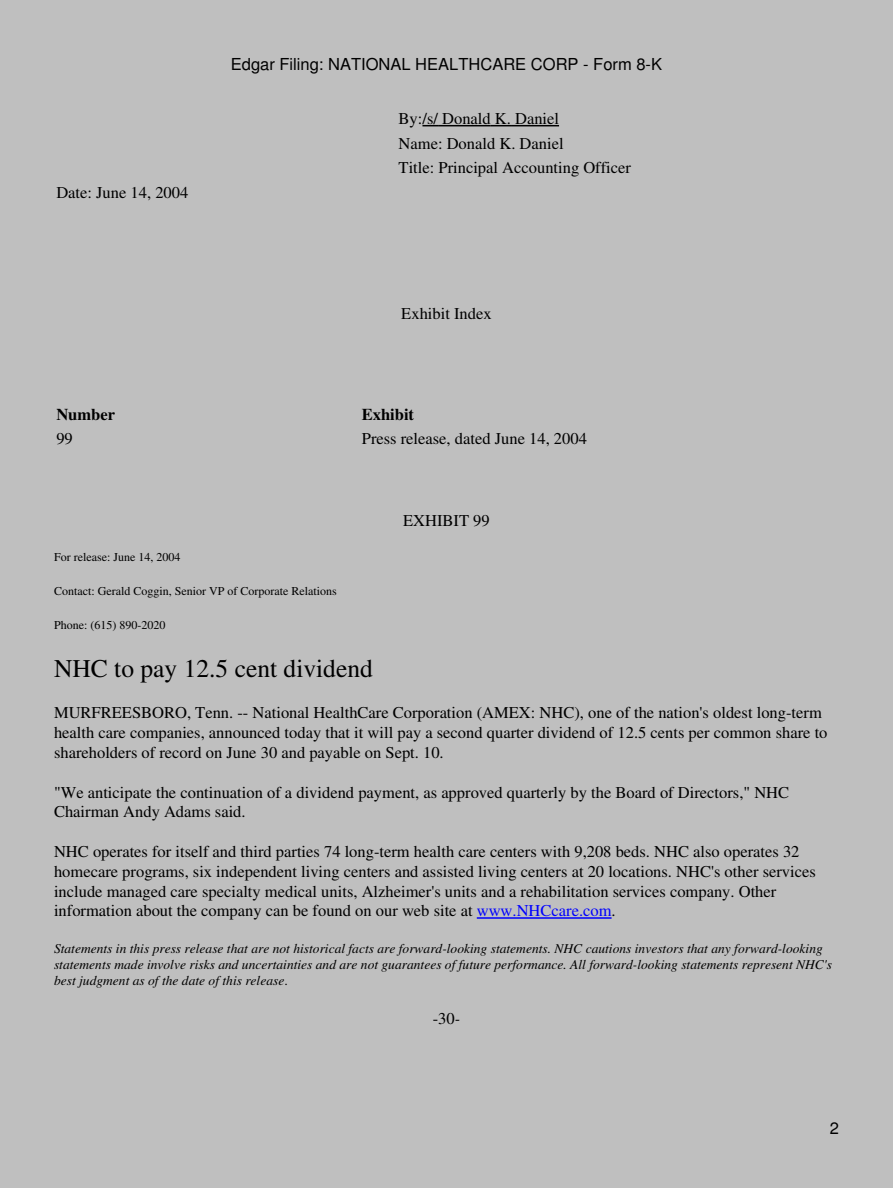
<style>
.page{position:relative;width:893px;height:1188px;background:#fff}
.page>*{position:absolute;margin:0;border:0;box-sizing:border-box;transform-origin:0 0}
.t1{font:25.5px "Times";color:#000}
.t2{font:16.5px/19.8px "Times";color:#000}
.t3{font:16.5px "Helvetica";color:#000}
.t4{font:700 16.5px "Times";color:#000}
.t5{font:italic 13.5px/16.2px "Times";color:#000}
.t6{font:12px "Times";color:#000}
.s1{color:#00f}
.s2{font-style:normal}
.s3{font-style:italic}
</style>
<div class="page">
<div style="left:0;top:0;width:892px;height:1188px;background:#bfbfbf"></div>
<svg style="left:422px;top:125px;width:16px;height:1px"></svg>
<hr style="left:438px;top:125px;width:52px;height:1px;background:#000">
<svg style="left:490px;top:125px;width:21px;height:1px"></svg>
<hr style="left:511px;top:125px;width:48px;height:1px;background:#000">
<hr style="left:477px;top:917px;width:134px;height:2px;background:#00f">
<p class="t3" style="left:231px;top:58px;width:432px">Edgar Filing: NATIONAL HEALTHCARE CORP - Form 8-K</p>
<p class="t2" style="left:56px;top:184px;width:133px">Date: June 14, 2004</p>
<p class="t2" style="left:398px;top:108px;width:234px;line-height:24.5px">By:/s/ Donald K. Daniel<br>Name: Donald K. Daniel<br>Title: Principal Accounting Officer</p>
<p class="t2" style="left:401px;top:305px;width:92px">Exhibit Index</p>
<p class="t4" style="left:56px;top:409px;width:60px">Number</p>
<p class="t4" style="left:362px;top:409px;width:54px">Exhibit</p>
<p class="t2" style="left:56px;top:431px;width:18px">99</p>
<p class="t2" style="left:362px;top:431px;width:226px">Press release, dated June 14, 2004</p>
<p class="t2" style="left:403px;top:512px;width:88px">EXHIBIT 99</p>
<p class="t6" style="left:54px;top:553px;width:128px">For release: June 14, 2004</p>
<p class="t6" style="left:54px;top:587px;width:284px">Contact: Gerald Coggin, Senior VP of Corporate Relations</p>
<p class="t6" style="left:54px;top:621px;width:113px">Phone: (615) 890-2020</p>
<h1 class="t1" style="left:54px;top:660px;width:320px">NHC to pay 12.5 cent dividend</h1>
<p class="t2" style="left:54px;top:705px;width:775px">MURFREESBORO, Tenn. -- National HealthCare Corporation (AMEX: NHC), one of the nation's oldest long-term health care companies, announced today that it will pay a second quarter dividend of 12.5 cents per common share to shareholders of record on June 30 and payable on Sept. 10.</p>
<p class="t2" style="left:54px;top:784px;width:736px">"We anticipate the continuation of a dividend payment, as approved quarterly by the Board of Directors," NHC<br>Chairman Andy Adams said.</p>
<p class="t2" style="left:54px;top:843px;width:763px">NHC operates for itself and third parties 74 long-term health care centers with 9,208 beds. NHC also operates 32 homecare programs, six independent living centers and assisted living centers at 20 locations. NHC's other services include managed care specialty medical units, Alzheimer's units and a rehabilitation services company. Other information about the company can be found on our web site at <span class="s1">www.NHCcare.com</span>.</p>
<p class="t5" style="left:54px;top:942px;width:779px">Statements in this press release that are not historical facts are forward-looking statements. NHC cautions investors that any forward-looking statements made involve risks and uncertainties and are not guarantees of future performance. All forward-looking statements represent NHC's best judgment as of the date of this release<span class="s2">.</span></p>
<p class="t2" style="left:433px;top:1011px;width:29px">-30<span class="s3">-</span></p>
<p class="t3" style="left:829px;top:1122px;width:11px">2</p>
</div>
